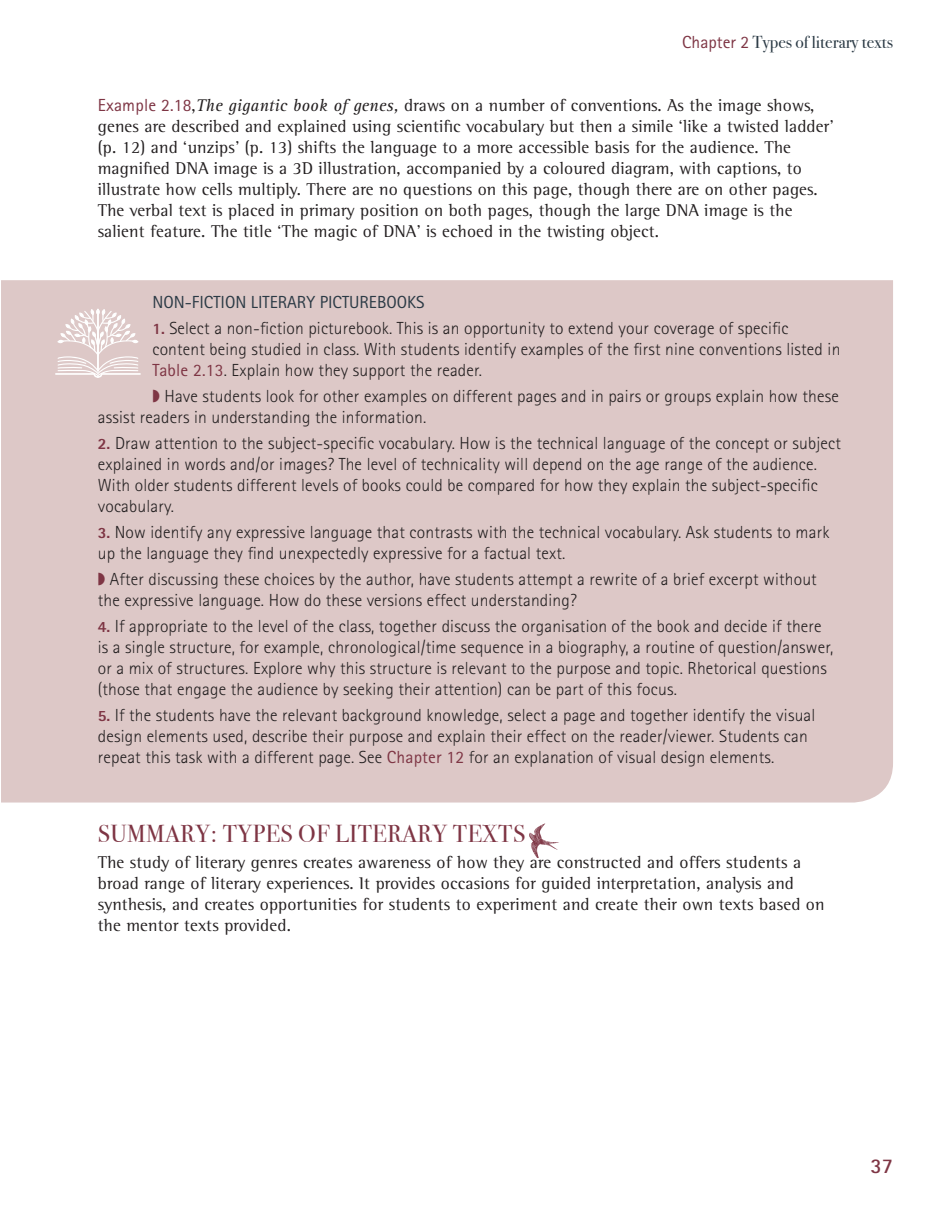
<style>
.page{position:relative;width:940px;height:1213px;background:#fff}
.page>*{position:absolute;margin:0;border:0;box-sizing:border-box;transform-origin:0 0}
.t1{font:24.5px "Bodoni Svty Two OSITCTT";letter-spacing:.02em;color:#7e3544}
.t2{font:700 21px "Rotis Sans Serif";color:#7e3544}
.t3{font:300 17.5px/21px "Rotis Sans Serif";letter-spacing:.01em;color:#231f20}
.t4{font:17.5px/21px "Rotis Semi Serif";letter-spacing:.01em;color:#231f20}
.t5{font:17.5px "Rotis Sans Serif";color:#2b3a45}
.t6{font:17.5px "Bodoni Svty Two OSITCTT";color:#2b3a45}
.s1{font-family:"Rotis Sans Serif";color:#7e3544}
.s2{font-family:"Rotis Serif";font-style:italic}
.s3{font-weight:800;font-size:15.75px;color:#7e3544}
.s4{font-weight:400;color:#7e3544}
</style>
<div class="page">
<div style="left:1px;top:280px;width:892px;height:522px;background:#ddc8c7"></div>
<hr style="left:101px;top:373px;width:40px;height:2px;background:#fff">
<hr style="left:55px;top:373px;width:40px;height:2px;background:#fff">
<svg style="left:57px;top:309px;width:81px;height:69px"></svg>
<svg style="left:529px;top:823px;width:30px;height:35px"></svg>
<svg style="left:153px;top:389px;width:6px;height:13px"></svg>
<svg style="left:98px;top:572px;width:7px;height:13px"></svg>
<p class="t6" style="left:682px;top:32px;width:212px"><span class="s1">Chapter 2</span> Types of literary texts</p>
<p class="t4" style="left:98px;top:95px;width:737px"><span class="s1">Example 2.18</span>,<span class="s2">The gigantic book of genes,</span> draws on a number of conventions. As the image shows, genes are described and explained using scientific vocabulary but then a simile ‘like a twisted ladder’ (p. 12) and ‘unzips’ (p. 13) shifts the language to a more accessible basis for the audience. The magnified DNA image is a 3D illustration, accompanied by a coloured diagram, with captions, to illustrate how cells multiply. There are no questions on this page, though there are on other pages.<br>The verbal text is placed in primary position on both pages, though the large DNA image is the salient feature. The title ‘The magic of DNA’ is echoed in the twisting object.</p>
<p class="t5" style="left:152px;top:291px;width:274px">NON-FICTION LITERARY PICTUREBOOKS</p>
<p class="t3" style="left:152px;top:317px;width:689px"><span class="s3">1.</span> Select a non-fiction picturebook. This is an opportunity to extend your coverage of specific content being studied in class. With students identify examples of the first nine conventions listed in<br><span class="s4">Table 2.13</span>. Explain how they support the reader.</p>
<p class="t3" style="left:98px;top:385px;width:742px;text-indent:67px">Have students look for other examples on different pages and in pairs or groups explain how these assist readers in understanding the information.</p>
<p class="t3" style="left:98px;top:432px;width:744px"><span class="s3">2.</span> Draw attention to the subject-specific vocabulary. How is the technical language of the concept or subject explained in words and/or images? The level of technicality will depend on the age range of the audience.<br>With older students different levels of books could be compared for how they explain the subject-specific vocabulary.</p>
<p class="t3" style="left:98px;top:521px;width:733px"><span class="s3">3.</span> Now identify any expressive language that contrasts with the technical vocabulary. Ask students to mark up the language they find unexpectedly expressive for a factual text.</p>
<p class="t3" style="left:98px;top:568px;width:720px;text-indent:12px">After discussing these choices by the author, have students attempt a rewrite of a brief excerpt without the expressive language. How do these versions effect understanding?</p>
<p class="t3" style="left:98px;top:615px;width:737px"><span class="s3">4.</span> If appropriate to the level of the class, together discuss the organisation of the book and decide if there is a single structure, for example, chronological/time sequence in a biography, a routine of question/answer, or a mix of structures. Explore why this structure is relevant to the purpose and topic. Rhetorical questions (those that engage the audience by seeking their attention) can be part of this focus.</p>
<p class="t3" style="left:98px;top:704px;width:719px"><span class="s3">5.</span> If the students have the relevant background knowledge, select a page and together identify the visual design elements used, describe their purpose and explain their effect on the reader/viewer. Students can repeat this task with a different page. See <span class="s4">Chapter 12</span> for an explanation of visual design elements.</p>
<h1 class="t1" style="left:98px;top:819px;width:429px">SUMMARY: TYPES OF LITERARY TEXTS</h1>
<p class="t4" style="left:98px;top:851px;width:728px">The study of literary genres creates awareness of how they are constructed and offers students a broad range of literary experiences. It provides occasions for guided interpretation, analysis and synthesis, and creates opportunities for students to experiment and create their own texts based on the mentor texts provided.</p>
<p class="t2" style="left:870px;top:1152px;width:24px">37</p>
</div>
